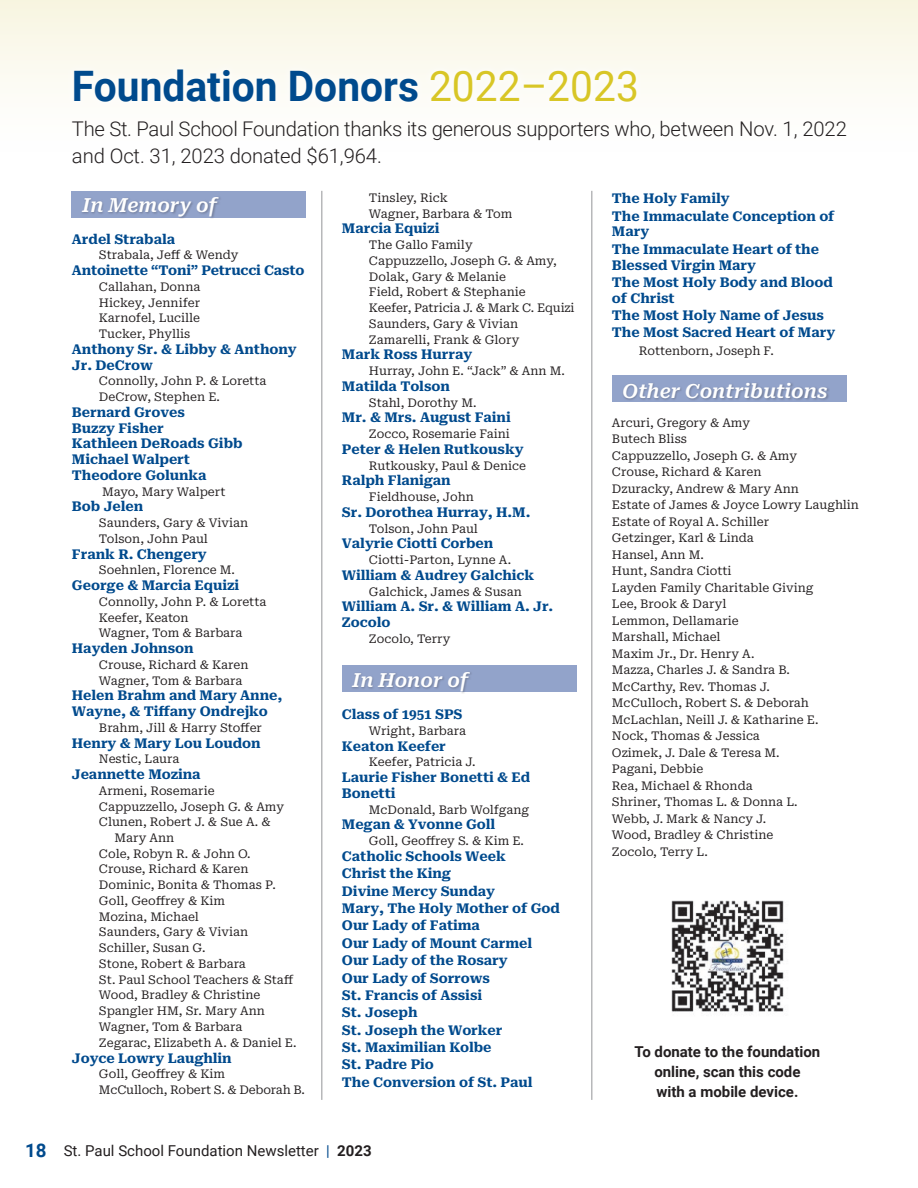
<style>
.page{position:relative;width:918px;height:1188px;background:#fff}
.page>*{position:absolute;margin:0;border:0;box-sizing:border-box;transform-origin:0 0}
.t1{font:700 42px "Roboto";color:#004a8d}
.t2{font:300 20.25px/27px "Roboto";letter-spacing:-.015em;color:#231f20}
.t3{font:italic 600 19.5px "Roboto Serif";color:#fff}
.t4{font:700 15px/20.2px "Roboto";color:#231f20;text-align:center}
.t5{font:15px "Roboto";color:#231f20}
.t6{font:700 13.5px/17.4px "Roboto Serif";letter-spacing:-.005em;color:#004a8d}
.t7{font:12px/16.5px "Roboto Serif";color:#231f20}
.s1{font-weight:400;color:#d8c626}
.s2{font-weight:700;font-size:18.75px;color:#004a8d}
.s3{color:#004a8d}
.s4{font-weight:700}
</style>
<div class="page">
<div style="left:0;top:0;width:918px;height:153px;background:linear-gradient(to bottom,#f8f5e1,#fff)"></div>
<div style="left:65px;top:60px;width:580px;height:51px;background:#fdfcf8"></div>
<hr style="left:321px;top:191px;width:1px;height:909px;background:#939598">
<hr style="left:591px;top:191px;width:1px;height:909px;background:#939598">
<div style="left:342px;top:665px;width:234px;height:27px;background:#92a3ca"></div>
<div style="left:351px;top:671px;width:122px;height:23px;background:#231f20;opacity:.27"></div>
<div style="left:72px;top:191px;width:234px;height:27px;background:#92a3ca"></div>
<div style="left:81px;top:196px;width:141px;height:23px;background:#231f20;opacity:.27"></div>
<div style="left:612px;top:375px;width:234px;height:27px;background:#92a3ca"></div>
<div style="left:622px;top:381px;width:208px;height:20px;background:#231f20;opacity:.27"></div>
<img style="left:671px;top:900px;width:113px;height:112px">
<h1 class="t1" style="left:72px;top:57px;width:568px">Foundation Donors <span class="s1">2022–2023</span></h1>
<h2 class="t2" style="left:72px;top:115px;width:776px">The St. Paul School Foundation thanks its generous supporters who, between Nov. 1, 2022 and Oct. 31, 2023 donated $61,964.</h2>
<h3 class="t3" style="left:82px;top:190px;width:136px">In Memory of</h3>
<p class="t6" style="left:72px;top:229px;width:105px">Ardel Strabala</p>
<p class="t7" style="left:99px;top:246px;width:141px">Strabala, Jeff &amp; Wendy</p>
<p class="t6" style="left:72px;top:261px;width:234px">Antoinette “Toni” Petrucci Casto</p>
<p class="t7" style="left:99px;top:278px;width:103px;line-height:15.8px;text-align:justify">Callahan, Donna Hickey, Jennifer Karnofel, Lucille Tucker, Phyllis</p>
<p class="t6" style="left:72px;top:340px;width:226px;line-height:15.8px">Anthony Sr. &amp; Libby &amp; Anthony<br>Jr. DeCrow</p>
<p class="t7" style="left:99px;top:372px;width:169px;line-height:15.8px">Connolly, John P. &amp; Loretta<br>DeCrow, Stephen E.</p>
<p class="t6" style="left:72px;top:403px;width:172px;line-height:15.8px">Bernard Groves<br>Buzzy Fisher<br>Kathleen DeRoads Gibb<br>Michael Walpert<br>Theodore Golunka</p>
<p class="t7" style="left:102px;top:482px;width:125px">Mayo, Mary Walpert</p>
<p class="t6" style="left:72px;top:497px;width:73px">Bob Jelen</p>
<p class="t7" style="left:99px;top:514px;width:151px;line-height:15.8px">Saunders, Gary &amp; Vivian<br>Tolson, John Paul</p>
<p class="t6" style="left:72px;top:544px;width:136px">Frank R. Chengery</p>
<p class="t7" style="left:99px;top:561px;width:137px">Soehnlen, Florence M.</p>
<p class="t6" style="left:72px;top:576px;width:169px">George &amp; Marcia Equizi</p>
<p class="t7" style="left:99px;top:593px;width:169px;line-height:15.8px">Connolly, John P. &amp; Loretta<br>Keefer, Keaton<br>Wagner, Tom &amp; Barbara</p>
<p class="t6" style="left:72px;top:639px;width:123px">Hayden Johnson</p>
<p class="t7" style="left:99px;top:656px;width:151px;line-height:15.8px">Crouse, Richard &amp; Karen<br>Wagner, Tom &amp; Barbara</p>
<p class="t6" style="left:72px;top:687px;width:212px;line-height:15.8px">Helen Brahm and Mary Anne,<br>Wayne, &amp; Tiffany Ondrejko</p>
<p class="t7" style="left:99px;top:718px;width:165px">Brahm, Jill &amp; Harry Stoffer</p>
<p class="t6" style="left:72px;top:733px;width:190px">Henry &amp; Mary Lou Loudon</p>
<p class="t7" style="left:99px;top:750px;width:82px">Nestic, Laura</p>
<p class="t6" style="left:72px;top:765px;width:130px">Jeannette Mozina</p>
<p class="t7" style="left:99px;top:781px;width:117px">Armeni, Rosemarie</p>
<p class="t7" style="left:99px;top:797px;width:187px">Cappuzzello, Joseph G. &amp; Amy</p>
<p class="t7" style="left:99px;top:813px;width:173px">Clunen, Robert J. &amp; Sue A. &amp;</p>
<p class="t7" style="left:115px;top:829px;width:61px">Mary Ann</p>
<p class="t7" style="left:99px;top:844px;width:153px">Cole, Robyn R. &amp; John O.</p>
<p class="t7" style="left:99px;top:860px;width:151px">Crouse, Richard &amp; Karen</p>
<p class="t7" style="left:99px;top:876px;width:179px">Dominic, Bonita &amp; Thomas P.</p>
<p class="t7" style="left:99px;top:892px;width:128px">Goll, Geoffrey &amp; Kim</p>
<p class="t7" style="left:99px;top:907px;width:101px">Mozina, Michael</p>
<p class="t7" style="left:99px;top:923px;width:151px">Saunders, Gary &amp; Vivian</p>
<p class="t7" style="left:99px;top:939px;width:108px">Schiller, Susan G.</p>
<p class="t7" style="left:99px;top:955px;width:148px">Stone, Robert &amp; Barbara</p>
<p class="t7" style="left:99px;top:970px;width:196px">St. Paul School Teachers &amp; Staff</p>
<p class="t7" style="left:99px;top:986px;width:163px">Wood, Bradley &amp; Christine</p>
<p class="t7" style="left:99px;top:1002px;width:167px">Spangler HM, Sr. Mary Ann</p>
<p class="t7" style="left:99px;top:1018px;width:145px">Wagner, Tom &amp; Barbara</p>
<p class="t7" style="left:99px;top:1033px;width:199px">Zegarac, Elizabeth A. &amp; Daniel E.</p>
<p class="t6" style="left:72px;top:1048px;width:161px">Joyce Lowry Laughlin</p>
<p class="t7" style="left:99px;top:1065px;width:207px;line-height:15.8px">Goll, Geoffrey &amp; Kim<br>McCulloch, Robert S. &amp; Deborah B.</p>
<p class="t7" style="left:369px;top:189px;width:145px;line-height:15.8px">Tinsley, Rick<br>Wagner, Barbara &amp; Tom</p>
<p class="t6" style="left:342px;top:219px;width:99px">Marcia Equizi</p>
<p class="t7" style="left:369px;top:236px;width:207px;line-height:15.8px">The Gallo Family<br>Cappuzzello, Joseph G. &amp; Amy,<br>Dolak, Gary &amp; Melanie<br>Field, Robert &amp; Stephanie<br>Keefer, Patricia J. &amp; Mark C. Equizi<br>Saunders, Gary &amp; Vivian<br>Zamarelli, Frank &amp; Glory</p>
<p class="t6" style="left:342px;top:345px;width:132px">Mark Ross Hurray</p>
<p class="t7" style="left:369px;top:362px;width:198px">Hurray, John E. “Jack” &amp; Ann M.</p>
<p class="t6" style="left:342px;top:377px;width:109px">Matilda Tolson</p>
<p class="t7" style="left:369px;top:393px;width:109px">Stahl, Dorothy M.</p>
<p class="t6" style="left:342px;top:408px;width:170px">Mr. &amp; Mrs. August Faini</p>
<p class="t7" style="left:369px;top:425px;width:142px">Zocco, Rosemarie Faini</p>
<p class="t6" style="left:342px;top:440px;width:183px">Peter &amp; Helen Rutkousky</p>
<p class="t7" style="left:369px;top:456px;width:159px">Rutkousky, Paul &amp; Denice</p>
<p class="t6" style="left:342px;top:471px;width:110px">Ralph Flanigan</p>
<p class="t7" style="left:369px;top:488px;width:107px">Fieldhouse, John</p>
<p class="t6" style="left:342px;top:503px;width:190px">Sr. Dorothea Hurray, H.M.</p>
<p class="t7" style="left:369px;top:519px;width:111px">Tolson, John Paul</p>
<p class="t6" style="left:342px;top:534px;width:153px">Valyrie Ciotti Corben</p>
<p class="t7" style="left:369px;top:551px;width:144px">Ciotti-Parton, Lynne A.</p>
<p class="t6" style="left:342px;top:566px;width:194px">William &amp; Audrey Galchick</p>
<p class="t7" style="left:369px;top:582px;width:154px">Galchick, James &amp; Susan</p>
<p class="t6" style="left:342px;top:598px;width:213px;line-height:15.8px">William A. Sr. &amp; William A. Jr.<br>Zocolo</p>
<p class="t7" style="left:369px;top:630px;width:83px">Zocolo, Terry</p>
<h3 class="t3" style="left:352px;top:664px;width:117px">In Honor of</h3>
<p class="t6" style="left:342px;top:705px;width:122px">Class of 1951 SPS</p>
<p class="t7" style="left:369px;top:722px;width:99px">Wright, Barbara</p>
<p class="t6" style="left:342px;top:736px;width:106px">Keaton Keefer</p>
<p class="t7" style="left:369px;top:753px;width:108px">Keefer, Patricia J.</p>
<p class="t6" style="left:342px;top:769px;width:190px;line-height:15.8px">Laurie Fisher Bonetti &amp; Ed<br>Bonetti</p>
<p class="t7" style="left:369px;top:800px;width:162px">McDonald, Barb Wolfgang</p>
<p class="t6" style="left:342px;top:815px;width:155px">Megan &amp; Yvonne Goll</p>
<p class="t7" style="left:369px;top:832px;width:157px">Goll, Geoffrey S. &amp; Kim E.</p>
<p class="t6" style="left:342px;top:847px;width:219px">Catholic Schools Week<br>Christ the King<br>Divine Mercy Sunday<br>Mary, The Holy Mother of God<br>Our Lady of Fatima<br>Our Lady of Mount Carmel<br>Our Lady of the Rosary<br>Our Lady of Sorrows<br>St. Francis of Assisi<br>St. Joseph<br>St. Joseph the Worker<br>St. Maximilian Kolbe<br>St. Padre Pio<br>The Conversion of St. Paul</p>
<p class="t5" style="left:25px;top:1140px;width:348px"><span class="s2">18</span> St. Paul School Foundation Newsletter <span class="s3">|</span> <span class="s4">2023</span></p>
<p class="t6" style="left:612px;top:189px;width:224px">The Holy Family<br>The Immaculate Conception of</p>
<p class="t6" style="left:612px;top:222px;width:209px">Mary<br>The Immaculate Heart of the</p>
<p class="t6" style="left:612px;top:255px;width:223px">Blessed Virgin Mary<br>The Most Holy Body and Blood</p>
<p class="t6" style="left:612px;top:288px;width:225px">of Christ<br>The Most Holy Name of Jesus<br>The Most Sacred Heart of Mary</p>
<p class="t7" style="left:639px;top:341px;width:136px">Rottenborn, Joseph F.</p>
<h3 class="t3" style="left:622px;top:376px;width:207px">Other Contributions</h3>
<p class="t7" style="left:612px;top:413px;width:249px">Arcuri, Gregory &amp; Amy<br>Butech Bliss<br>Cappuzzello, Joseph G. &amp; Amy<br>Crouse, Richard &amp; Karen<br>Dzuracky, Andrew &amp; Mary Ann<br>Estate of James &amp; Joyce Lowry Laughlin<br>Estate of Royal A. Schiller<br>Getzinger, Karl &amp; Linda<br>Hansel, Ann M.<br>Hunt, Sandra Ciotti<br>Layden Family Charitable Giving<br>Lee, Brook &amp; Daryl<br>Lemmon, Dellamarie<br>Marshall, Michael<br>Maxim Jr., Dr. Henry A.<br>Mazza, Charles J. &amp; Sandra B.<br>McCarthy, Rev. Thomas J.<br>McCulloch, Robert S. &amp; Deborah<br>McLachlan, Neill J. &amp; Katharine E.<br>Nock, Thomas &amp; Jessica<br>Ozimek, J. Dale &amp; Teresa M.<br>Pagani, Debbie<br>Rea, Michael &amp; Rhonda<br>Shriner, Thomas L. &amp; Donna L.<br>Webb, J. Mark &amp; Nancy J.<br>Wood, Bradley &amp; Christine<br>Zocolo, Terry L.</p>
<p class="t4" style="left:635px;top:1041px;width:187px">To donate to the foundation online, scan this code<br>with a mobile device.</p>
</div>
